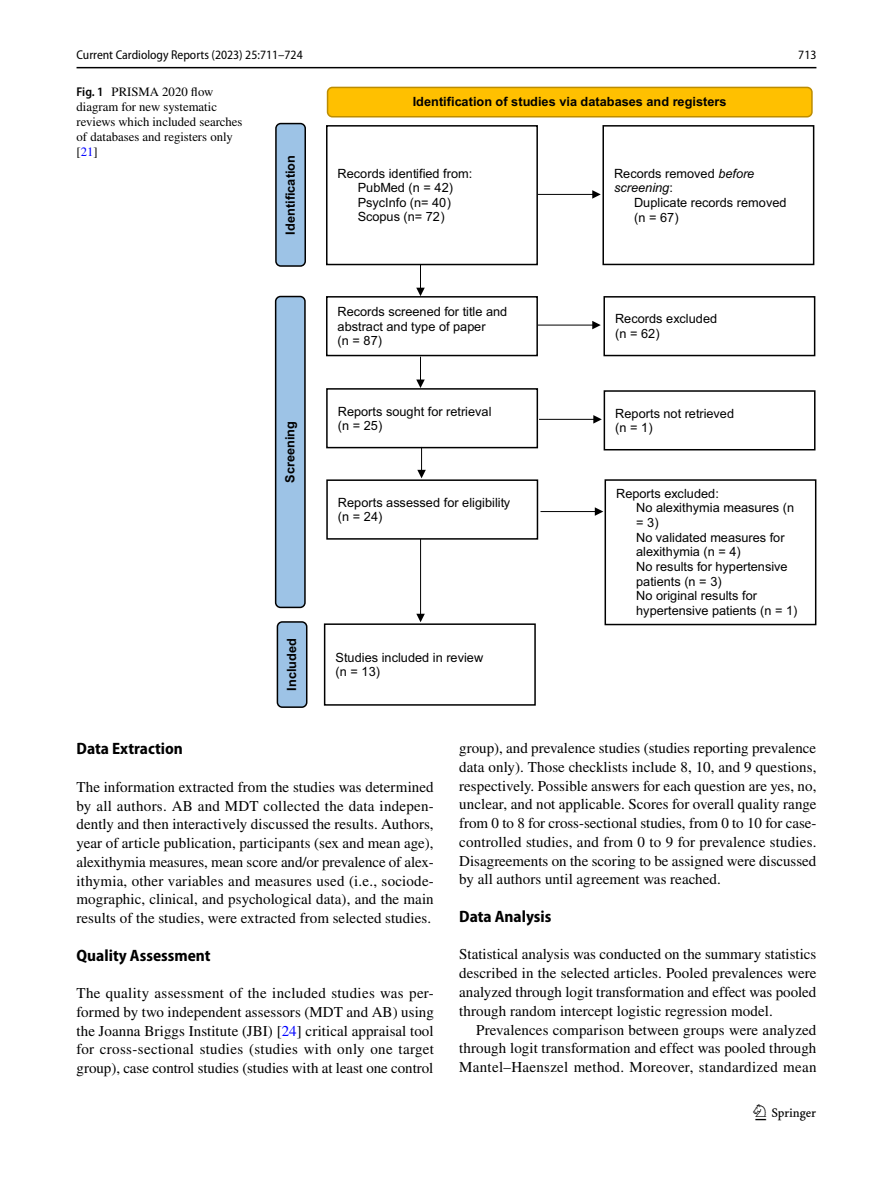
<style>
.page{position:relative;width:893px;height:1187px;background:#fff}
.page>*{position:absolute;margin:0;border:0;box-sizing:border-box;transform-origin:0 0}
.t1{font:22.5px "Springnew Regular 3";color:#000}
.t2{font:700 semi-condensed 16.5px "Myriad Pro";color:#000}
.t3{font:15px/18.8px "STIX";letter-spacing:.005em;color:#000;text-align:justify}
.t4{font:12.75px/14.7px "Arial";color:#000}
.t5{font:12.75px/15px "STIX";color:#000}
.t6{font:700 12.75px "Arial";color:#000}
.t7{font:semi-condensed 12.75px "Myriad Pro";color:#000}
.s1{font-family:"Myriad Pro";font-weight:600;font-stretch:semi-condensed}
.s2{color:#00f}
.s3{font-style:italic}
</style>
<div class="page">
<hr style="left:77px;top:67px;width:739px;height:1px;background:#000">
<div style="left:326px;top:125px;width:212px;height:140px;border:2px solid #000"></div>
<div style="left:602px;top:125px;width:212px;height:140px;border:2px solid #000"></div>
<div style="left:326px;top:296px;width:212px;height:60px;border:2px solid #000"></div>
<div style="left:603px;top:296px;width:212px;height:60px;border:2px solid #000"></div>
<div style="left:326px;top:388px;width:212px;height:60px;border:2px solid #000"></div>
<div style="left:604px;top:390px;width:211px;height:60px;border:2px solid #000"></div>
<div style="left:326px;top:479px;width:212px;height:60px;border:2px solid #000"></div>
<div style="left:604px;top:479px;width:212px;height:146px;border:2px solid #000"></div>
<div style="left:324px;top:623px;width:212px;height:82px;border:2px solid #000"></div>
<hr style="left:538px;top:194px;width:56px;height:1px;background:#000">
<svg style="left:592px;top:190px;width:9px;height:9px"></svg>
<hr style="left:538px;top:325px;width:56px;height:1px;background:#000">
<svg style="left:592px;top:321px;width:9px;height:8px"></svg>
<hr style="left:539px;top:419px;width:56px;height:1px;background:#000">
<svg style="left:593px;top:415px;width:9px;height:8px"></svg>
<hr style="left:540px;top:511px;width:56px;height:1px;background:#000">
<svg style="left:595px;top:507px;width:8px;height:9px"></svg>
<div style="left:328px;top:87px;width:484px;height:30px;background:#ffc000;border-radius:5px"></div>
<div style="left:327px;top:87px;width:486px;height:30px;border:2px solid #bc8c00;border-radius:5px"></div>
<div style="left:276px;top:124px;width:29px;height:142px;background:#9dc3e6;border-radius:5px"></div>
<div style="left:275px;top:123px;width:31px;height:144px;border:2px solid #000;border-radius:5px"></div>
<div style="left:276px;top:296px;width:29px;height:311px;background:#9dc3e6;border-radius:5px"></div>
<div style="left:275px;top:296px;width:31px;height:312px;border:2px solid #000;border-radius:5px"></div>
<div style="left:277px;top:622px;width:30px;height:85px;background:#9dc3e6;border-radius:5px"></div>
<div style="left:277px;top:621px;width:30px;height:86px;border:2px solid #000;border-radius:5px"></div>
<svg style="left:416px;top:265px;width:9px;height:31px"></svg>
<svg style="left:416px;top:356px;width:9px;height:32px"></svg>
<svg style="left:417px;top:447px;width:9px;height:31px"></svg>
<hr style="left:420px;top:539px;width:1px;height:76px;background:#000">
<svg style="left:416px;top:613px;width:9px;height:9px"></svg>
<p class="t7" style="left:77px;top:48px;width:228px">Current Cardiology Reports (2023) 25:711–724</p>
<p class="t7" style="left:798px;top:48px;width:20px">713</p>
<p class="t5" style="left:77px;top:85px;width:167px"><span class="s1">Fig. 1</span> PRISMA 2020 flow diagram for new systematic reviews which included searches of databases and registers only [<span class="s2">21</span>]</p>
<p class="t6" style="left:281px;top:234px;width:81px;rotate:-90deg">Identification</p>
<p class="t6" style="left:281px;top:483px;width:63px;rotate:-90deg">Screening</p>
<p class="t6" style="left:283px;top:690px;width:54px;rotate:-90deg">Included</p>
<p class="t6" style="left:413px;top:93px;width:315px">Identification of studies via databases and registers</p>
<p class="t4" style="left:338px;top:166px;width:136px;text-align:center">Records identified from:<br>PubMed (n = 42)<br>PsycInfo (n= 40)<br>Scopus (n= 72)</p>
<p class="t4" style="left:614px;top:166px;width:142px">Records removed <span class="s3">before screening</span>:</p>
<p class="t4" style="left:634px;top:195px;width:154px">Duplicate records removed (n = 67)</p>
<p class="t4" style="left:338px;top:304px;width:171px">Records screened for title and abstract and type of paper<br>(n = 87)</p>
<p class="t4" style="left:615px;top:312px;width:104px;line-height:14.2px">Records excluded (n = 62)</p>
<p class="t4" style="left:338px;top:404px;width:155px;line-height:14.2px">Reports sought for retrieval (n = 25)</p>
<p class="t4" style="left:615px;top:405px;width:121px">Reports not retrieved (n = 1)</p>
<p class="t4" style="left:338px;top:495px;width:174px;line-height:14.2px">Reports assessed for eligibility (n = 24)</p>
<p class="t4" style="left:636px;top:486px;width:163px;text-indent:-20px">Reports excluded:<br>No alexithymia measures (n = 3)<br>No validated measures for alexithymia (n = 4)<br>No results for hypertensive patients (n = 3)<br>No original results for hypertensive patients (n = 1)</p>
<p class="t4" style="left:336px;top:650px;width:149px">Studies included in review (n = 13)</p>
<p class="t2" style="left:77px;top:739px;width:108px">Data Extraction</p>
<p class="t3" style="left:77px;top:778px;width:359px">The information extracted from the studies was determined by all authors. AB and MDT collected the data indepen&shy;dently and then interactively discussed the results. Authors, year of article publication, participants (sex and mean age), alexithymia measures, mean score and/or prevalence of alex&shy;ithymia, other variables and measures used (i.e., sociode&shy;mographic, clinical, and psychological data), and the main results of the studies, were extracted from selected studies.</p>
<p class="t2" style="left:77px;top:945px;width:136px">Quality Assessment</p>
<p class="t3" style="left:77px;top:984px;width:359px">The quality assessment of the included studies was per&shy;formed by two independent assessors (MDT and AB) using the Joanna Briggs Institute (JBI) [<span class="s2">24</span>] critical appraisal tool for cross-sectional studies (studies with only one target group), case control studies (studies with at least one control</p>
<p class="t3" style="left:459px;top:739px;width:359px">group), and prevalence studies (studies reporting prevalence data only). Those checklists include 8, 10, and 9 questions, respectively. Possible answers for each question are yes, no, unclear, and not applicable. Scores for overall quality range from 0 to 8 for cross-sectional studies, from 0 to 10 for case&shy;controlled studies, and from 0 to 9 for prevalence studies.<br>Disagreements on the scoring to be assigned were discussed by all authors until agreement was reached.</p>
<p class="t2" style="left:459px;top:907px;width:94px">Data Analysis</p>
<p class="t3" style="left:459px;top:946px;width:359px">Statistical analysis was conducted on the summary statistics described in the selected articles. Pooled prevalences were analyzed through logit transformation and effect was pooled through random intercept logistic regression model.</p>
<p class="t3" style="left:459px;top:1021px;width:359px;text-indent:17px">Prevalences comparison between groups were analyzed through logit transformation and effect was pooled through Mantel–Haenszel method. Moreover, standardized mean</p>
<h1 class="t1" style="left:755px;top:1104px;width:62px">1 3</h1>
</div>
